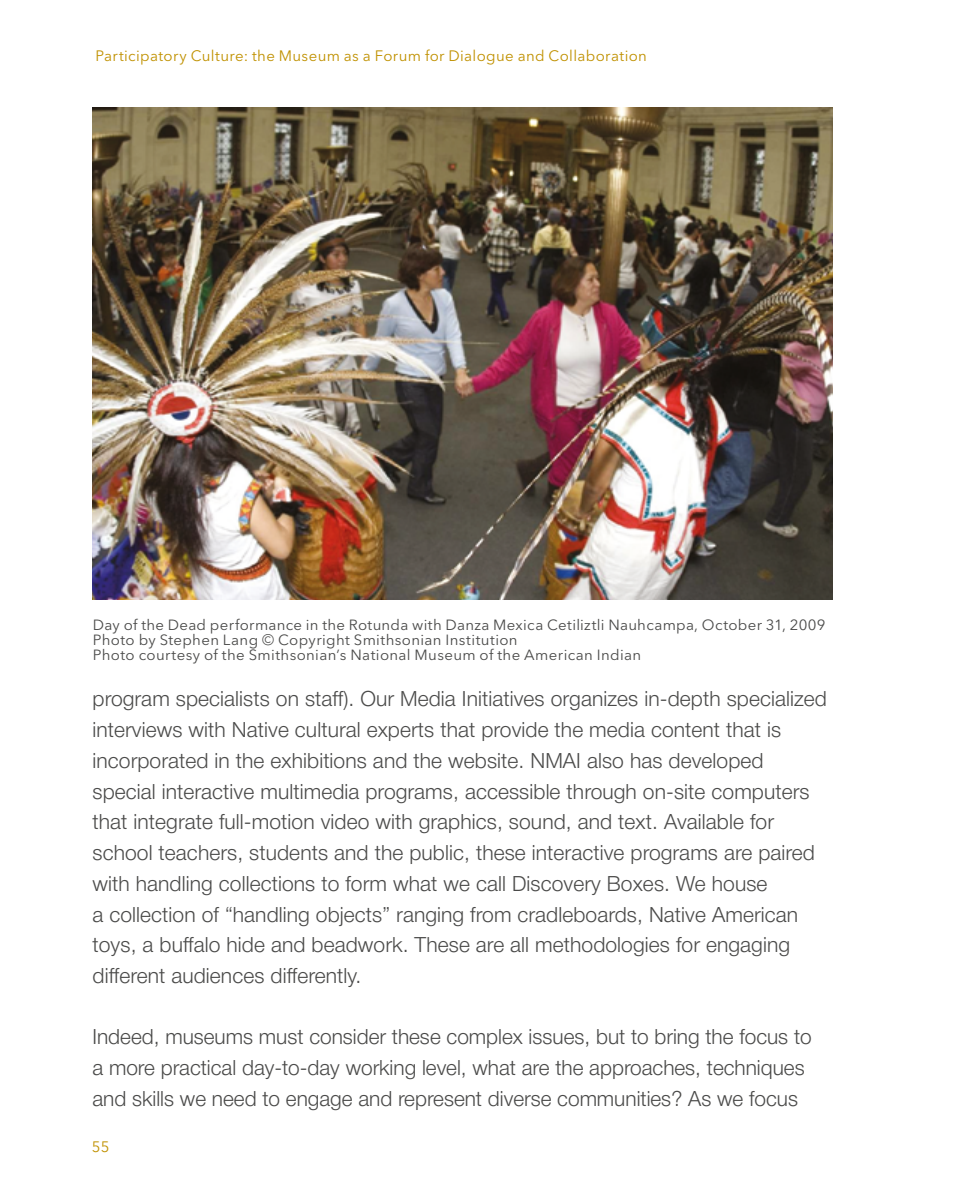
<style>
.page{position:relative;width:968px;height:1198px;background:#fff}
.page>*{position:absolute;margin:0;border:0;box-sizing:border-box;transform-origin:0 0}
.main_10_5{font:300 21px/30.8px "Helvetica Neue Cyr";letter-spacing:.005em;color:#4a4a49}
.t1{font:15px "Avenir Next Cyr";letter-spacing:.02em;color:#c09100}
.podpis_k_kartinke{font:14.6px "Avenir Next Cyr";letter-spacing:.025em;color:#4a4a49}
.s1{font-weight:300;font-size:15px}
</style>
<div class="page">
<img style="left:92px;top:107px;width:740px;height:492px">
<p class="t1" style="left:95px;top:47px;width:553px">Participatory Culture: the Museum as a Forum for Dialogue and Collaboration</p>
<p class="podpis_k_kartinke" style="left:93px;top:616px;width:734px">Day of the Dead performance in the Rotunda with Danza Mexica Cetiliztli Nauhcampa, October 31, 2009</p>
<p class="podpis_k_kartinke" style="left:93px;top:631px;width:426px">Photo by Stephen Lang <span class="s1">©</span> Copyright Smithsonian Institution</p>
<p class="podpis_k_kartinke" style="left:93px;top:646px;width:549px">Photo courtesy of the Smithsonian’s National Museum of the American Indian</p>
<p class="main_10_5" style="left:92px;top:684px;width:735px">program specialists on staff). Our Media Initiatives organizes in-depth specialized interviews with Native cultural experts that provide the media content that is incorporated in the exhibitions and the website. NMAI also has developed special interactive multimedia programs, accessible through on-site computers that integrate full-motion video with graphics, sound, and text. Available for school teachers, students and the public, these interactive programs are paired with handling collections to form what we call Discovery Boxes. We house<br>a collection of “handling objects” ranging from cradleboards, Native American toys, a buffalo hide and beadwork. These are all methodologies for engaging different audiences differently.</p>
<p class="main_10_5" style="left:92px;top:1021px;width:720px">Indeed, museums must consider these complex issues, but to bring the focus to a more practical day-to-day working level, what are the approaches, techniques and skills we need to engage and represent diverse communities? As we focus</p>
<p class="t1" style="left:92px;top:1137px;width:19px">55</p>
</div>
